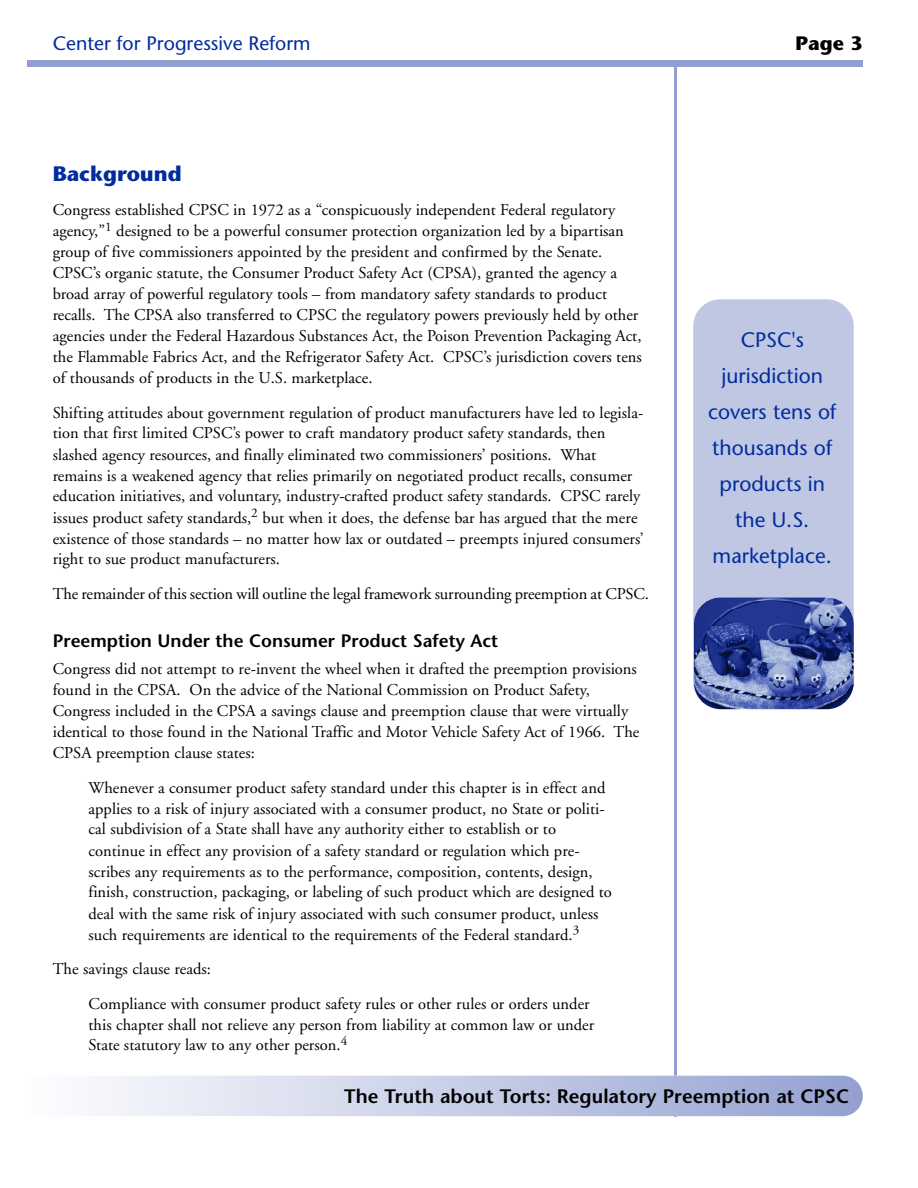
<style>
.page{position:relative;width:918px;height:1188px;background:#fff}
.page>*{position:absolute;margin:0;border:0;box-sizing:border-box;transform-origin:0 0}
.t1{font:21px/36px "Stone Sans";color:#022c9e;text-align:center}
.t2{font:700 21px "Stone Sans";color:#022c9e}
.t3{font:600 19.5px "Stone Sans";color:#000}
.t4{font:19.5px "Stone Sans";color:#022c9e}
.t5{font:700 19.5px "Stone Sans";color:#000}
.t6{font:600 18px "Stone Sans";color:#000}
.t7{font:16.5px/21px "Adobe Garamond";color:#000}
</style>
<div class="page">
<hr style="left:674px;top:66px;width:3px;height:1050px;background:#919fd0">
<div style="left:27px;top:61px;width:836px;height:6px;background:#919fd0"></div>
<img style="left:103px;top:1076px;width:760px;height:40px">
<div style="left:693px;top:299px;width:161px;height:388px;background:#bfc7e3"></div>
<svg style="left:694px;top:597px;width:12px;height:108px"></svg>
<img style="left:706px;top:597px;width:148px;height:112px">
<p class="t4" style="left:53px;top:36px;width:259px">Center for Progressive Reform</p>
<p class="t5" style="left:795px;top:36px;width:69px">Page 3</p>
<p class="t2" style="left:53px;top:165px;width:130px">Background</p>
<p class="t7" style="left:53px;top:201px;width:591px">Congress established CPSC in 1972 as a “conspicuously independent Federal regulatory agency,”<sup>1</sup> designed to be a powerful consumer protection organization led by a bipartisan group of five commissioners appointed by the president and confirmed by the Senate.<br>CPSC’s organic statute, the Consumer Product Safety Act (CPSA), granted the agency a broad array of powerful regulatory tools – from mandatory safety standards to product recalls. The CPSA also transferred to CPSC the regulatory powers previously held by other agencies under the Federal Hazardous Substances Act, the Poison Prevention Packaging Act, the Flammable Fabrics Act, and the Refrigerator Safety Act. CPSC’s jurisdiction covers tens of thousands of products in the U.S. marketplace.</p>
<p class="t7" style="left:53px;top:403px;width:593px">Shifting attitudes about government regulation of product manufacturers have led to legisla&shy;tion that first limited CPSC’s power to craft mandatory product safety standards, then slashed agency resources, and finally eliminated two commissioners’ positions. What remains is a weakened agency that relies primarily on negotiated product recalls, consumer education initiatives, and voluntary, industry-crafted product safety standards. CPSC rarely issues product safety standards,<sup>2</sup> but when it does, the defense bar has argued that the mere existence of those standards – no matter how lax or outdated – preempts injured consumers’ right to sue product manufacturers.</p>
<p class="t7" style="left:53px;top:585px;width:598px">The remainder of this section will outline the legal framew o rk surrounding preemption at CPSC.</p>
<p class="t6" style="left:53px;top:634px;width:447px">Preemption Under the Consumer Product Safety Act</p>
<p class="t7" style="left:53px;top:660px;width:588px">Congress did not attempt to re-invent the wheel when it drafted the preemption provisions found in the CPSA. On the advice of the National Commission on Product Safety, Congress included in the CPSA a savings clause and preemption clause that were virtually identical to those found in the National Traffic and Motor Vehicle Safety Act of 1966. The CPSA preemption clause states:</p>
<p class="t7" style="left:89px;top:778px;width:525px">Whenever a consumer product safety standard under this chapter is in effect and applies to a risk of injury associated with a consumer product, no State or politi&shy;cal subdivision of a State shall have any authority either to establish or to continue in effect any provision of a safety standard or regulation which pre&shy;scribes any requirements as to the performance, composition, contents, design, finish, construction, packaging, or labeling of such product which are designed to deal with the same risk of injury associated with such consumer product, unless such requirements are identical to the requirements of the Federal standard.<sup>3</sup></p>
<p class="t7" style="left:89px;top:953px;width:503px;line-height:34.5px;text-indent:-36px">The savings clause reads:<br>Compliance with consumer product safety rules or other rules or orders under</p>
<p class="t7" style="left:89px;top:1015px;width:507px">this chapter shall not relieve any person from liability at common law or under<br>State statutory law to any other person.<sup>4</sup></p>
<p class="t1" style="left:708px;top:324px;width:130px">CPSC's jurisdiction covers tens of thousands of products in the U.S. marketplace.</p>
<p class="t3" style="left:344px;top:1088px;width:506px">The Truth about Torts: Regulatory Preemption at CPSC</p>
</div>
